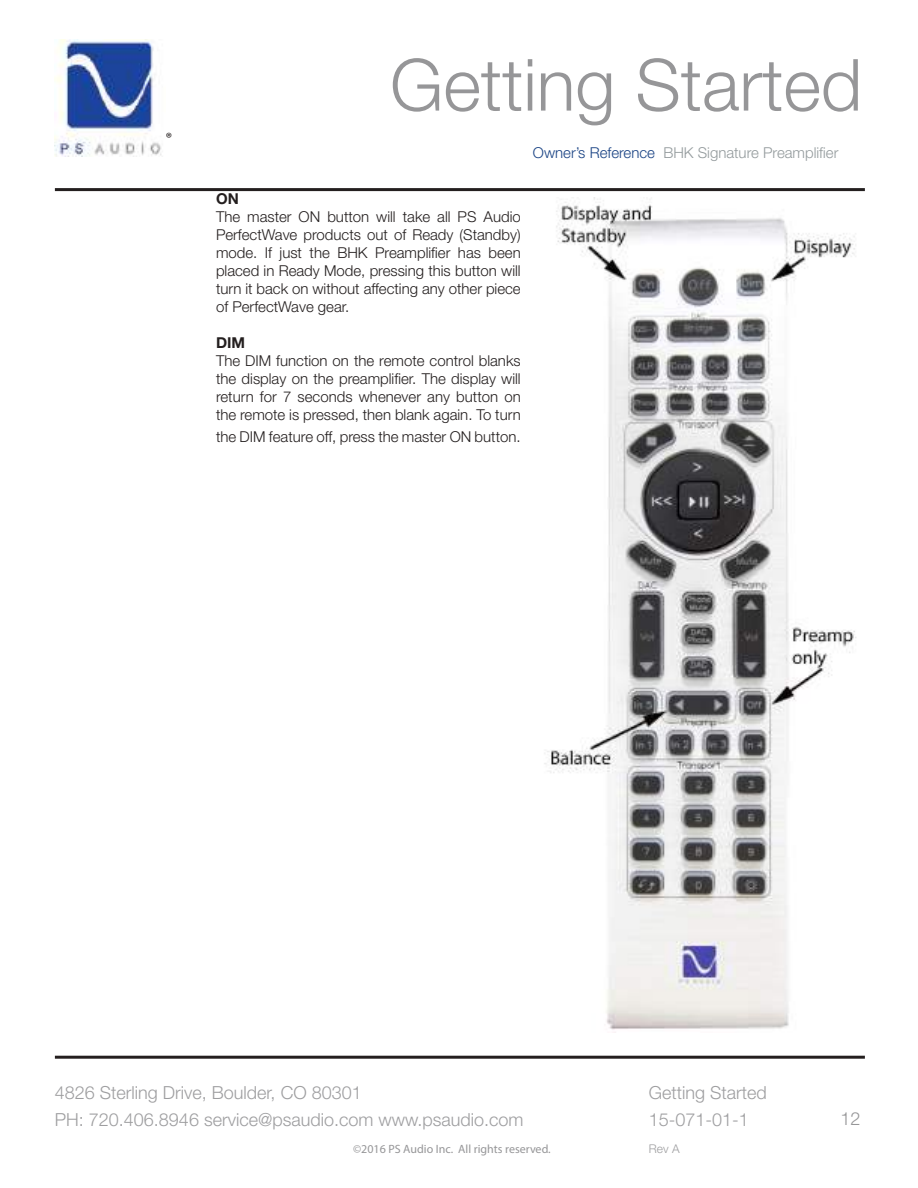
<style>
.page{position:relative;width:918px;height:1188px;background:#fff}
.page>*{position:absolute;margin:0;border:0;box-sizing:border-box;transform-origin:0 0}
.t1{font:300 72px "Helvetica Neue";color:#969698}
.t2{font:300 18px "Helvetica Neue";color:#9e9ea0}
.t3{font:300 18px "Helvetica Neue";color:#969698}
.t4{font:300 15px/18px "Helvetica Neue";color:#241f1f;text-align:justify}
.t5{font:300 15px "Helvetica Neue";color:#949b9d}
.t6{font:700 15px "Helvetica Neue";color:#241f1f}
.t7{font:15px "Myriad Pro";color:#241f1f}
.t8{font:12px "Myriad Pro";color:#969698}
.t9{font:300 12px "Helvetica Neue";color:#9e9ea0}
.s1{color:#1b4485}
</style>
<div class="page">
<hr style="left:55px;top:188px;width:810px;height:3px;background:#241f1f">
<hr style="left:55px;top:1056px;width:810px;height:3px;background:#241f1f">
<img style="left:55px;top:39px;width:107px;height:117px">
<img style="left:544px;top:197px;width:313px;height:836px">
<p class="t7" style="left:166px;top:129px;width:8px">®</p>
<h1 class="t1" style="left:390px;top:41px;width:474px">Getting Started</h1>
<p class="t6" style="left:216px;top:190px;width:24px">ON</p>
<p class="t4" style="left:216px;top:208px;width:306px">The master ON button will take all PS Audio PerfectWave products out of Ready (Standby) mode. If just the BHK Preamplifier has been placed in Ready Mode, pressing this button will turn it back on without affecting any other piece of PerfectWave gear.</p>
<p class="t6" style="left:216px;top:334px;width:31px">DIM</p>
<p class="t4" style="left:216px;top:352px;width:306px">The DIM function on the remote control blanks the display on the preamplifier. The display will return for 7 seconds whenever any button on the remote is pressed, then blank again. To turn</p>
<p class="t4" style="left:216px;top:427px;width:306px">the DIM feature off, press the master ON button.</p>
<p class="t5" style="left:533px;top:143px;width:307px"><span class="s1">Owner’s Reference</span> BHK Signature Preamplifier</p>
<p class="t2" style="left:55px;top:1082px;width:308px">4826 Sterling Drive, Boulder, CO 80301</p>
<p class="t2" style="left:649px;top:1082px;width:120px">Getting Started</p>
<p class="t2" style="left:55px;top:1109px;width:470px">PH: 720.406.8946 service@psaudio.com www.psaudio.com</p>
<p class="t2" style="left:649px;top:1109px;width:102px">15-071-01-1</p>
<p class="t9" style="left:649px;top:1142px;width:32px">Rev A</p>
<p class="t8" style="left:353px;top:1141px;width:199px">©2016 PS Audio Inc. All rights reserved.</p>
<p class="t3" style="left:841px;top:1107px;width:22px">12</p>
</div>
